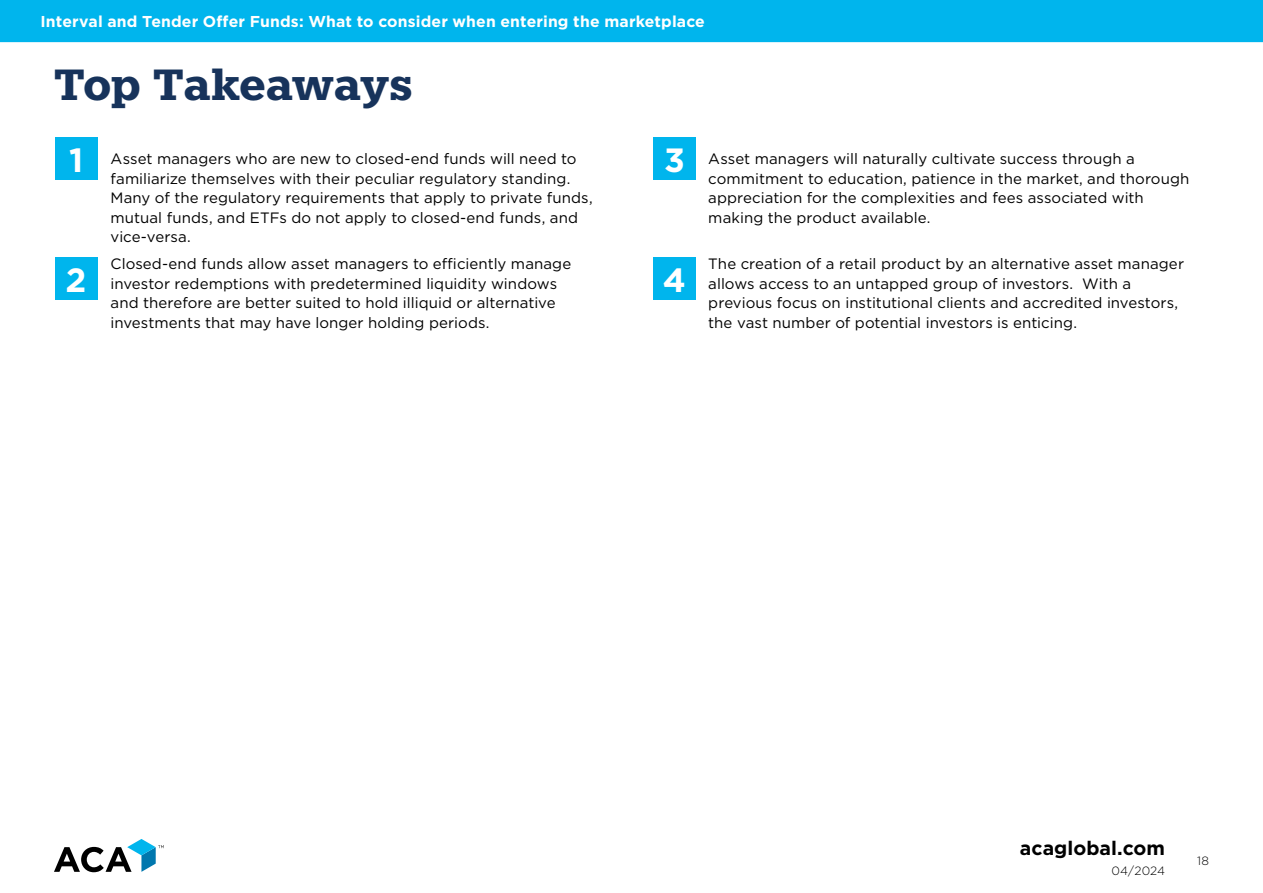
<style>
.page{position:relative;width:1263px;height:893px;background:#fff}
.page>*{position:absolute;margin:0;border:0;box-sizing:border-box;transform-origin:0 0}
.t1{font:700 43.5px "Knile";letter-spacing:-.015em;color:#17335b}
.t2{font:700 33.6px "Gotham";color:#fff}
.t3{font:700 19.5px "Gotham";color:#000}
.t4{font:700 15.75px "Gotham";letter-spacing:.01em;color:#fff}
.t5{font:15px/19.5px "Gotham";letter-spacing:.005em;color:#000}
.t6{font:300 12px "Gotham";letter-spacing:.015em;color:#000}
</style>
<div class="page">
<div style="left:0;top:0;width:1263px;height:42px;background:#00b5ed"></div>
<svg style="left:54px;top:839px;width:110px;height:33px"></svg>
<div style="left:55px;top:138px;width:42px;height:42px;background:#00b5ed"></div>
<div style="left:653px;top:138px;width:43px;height:42px;background:#00b5ed"></div>
<div style="left:55px;top:257px;width:42px;height:43px;background:#00b5ed"></div>
<div style="left:653px;top:257px;width:43px;height:43px;background:#00b5ed"></div>
<p class="t4" style="left:40px;top:11px;width:666px">Interval and Tender Offer Funds: What to consider when entering the marketplace</p>
<h1 class="t1" style="left:54px;top:57px;width:360px">Top Takeaways</h1>
<h2 class="t2" style="left:69px;top:138px;width:16px">1</h2>
<h2 class="t2" style="left:664px;top:138px;width:22px">3</h2>
<p class="t5" style="left:111px;top:149px;width:484px">Asset managers who are new to closed-end funds will need to familiarize themselves with their peculiar regulatory standing.<br>Many of the regulatory requirements that apply to private funds, mutual funds, and ETFs do not apply to closed-end funds, and vice-versa.</p>
<p class="t5" style="left:708px;top:149px;width:483px">Asset managers will naturally cultivate success through a commitment to education, patience in the market, and thorough appreciation for the complexities and fees associated with making the product available.</p>
<p class="t5" style="left:111px;top:254px;width:462px">Closed-end funds allow asset managers to efficiently manage investor redemptions with predetermined liquidity windows and therefore are better suited to hold illiquid or alternative investments that may have longer holding periods.</p>
<p class="t5" style="left:708px;top:254px;width:477px">The creation of a retail product by an alternative asset manager allows access to an untapped group of investors. With a previous focus on institutional clients and accredited investors, the vast number of potential investors is enticing.</p>
<h2 class="t2" style="left:66px;top:258px;width:22px">2</h2>
<h2 class="t2" style="left:663px;top:258px;width:25px">4</h2>
<h3 class="t3" style="left:1020px;top:835px;width:147px">acaglobal.com</h3>
<p class="t6" style="left:1111px;top:863px;width:55px">04/2024</p>
<p class="t6" style="left:1197px;top:853px;width:13px">18</p>
</div>
